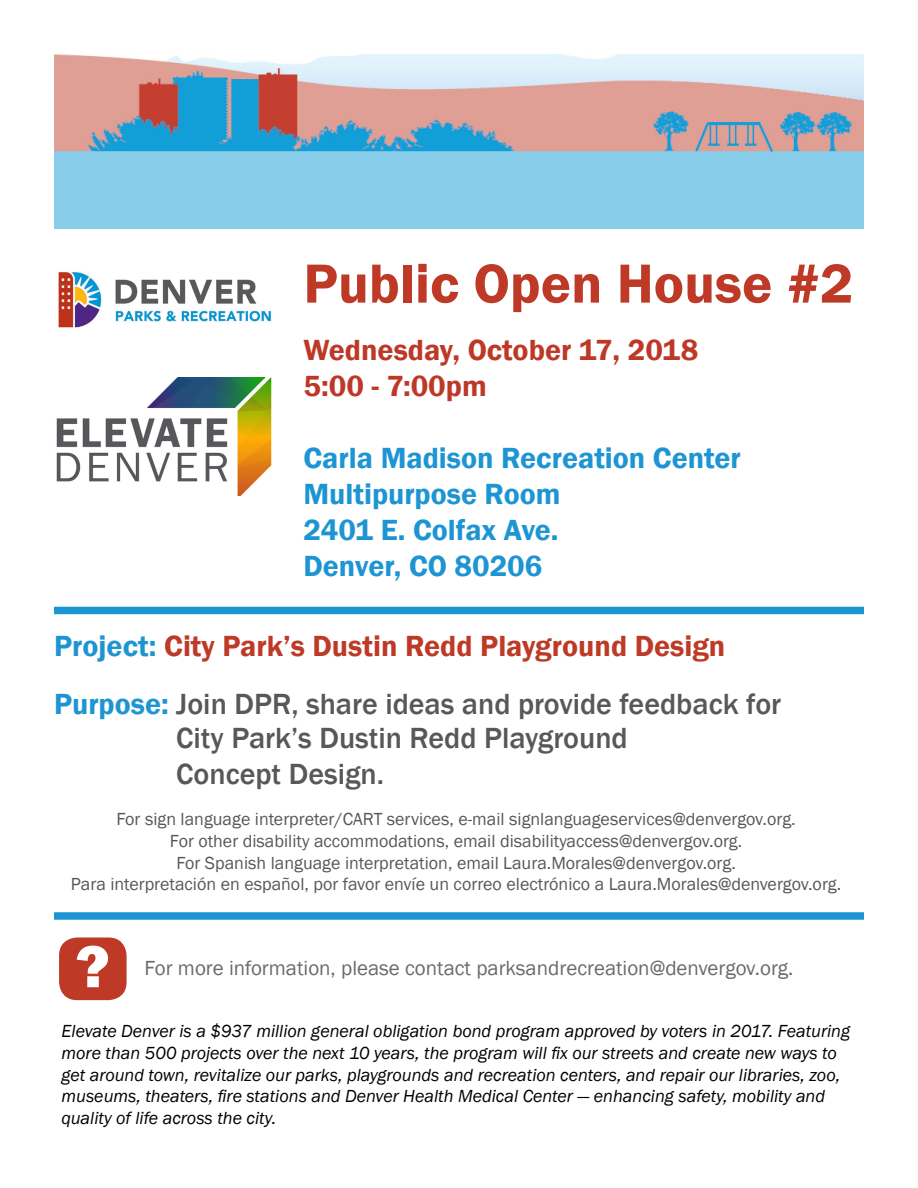
<style>
.page{position:relative;width:918px;height:1188px;background:#fff}
.page>*{position:absolute;margin:0;border:0;box-sizing:border-box;transform-origin:0 0}
.t1{font:800 61.5px "Franklin Gothic";color:#fff}
.t2{font:600 57px "Franklin Gothic";color:#be3a27}
.t3{font:500 30px/57.6px "Franklin Gothic";color:#58585b}
.t4{font:600 30px/36px "Franklin Gothic";color:#1e95d3}
.t5{font:600 30px/36px "Franklin Gothic";color:#be3827}
.t6{font:21px "Franklin Gothic";color:#6a6a6d}
.t7{font:italic 18px/21.6px "Franklin Gothic";color:#000}
.t8{font:18px/21.6px "Franklin Gothic";color:#58585b;text-align:center}
.s1{font-weight:600;color:#1e95d3}
.s2{font-weight:600;color:#be3a27}
</style>
<div class="page">
<img style="left:55px;top:55px;width:808px;height:174px">
<img style="left:56px;top:377px;width:216px;height:119px">
<img style="left:58px;top:272px;width:213px;height:56px">
<div style="left:54px;top:607px;width:810px;height:7px;background:#1e95d3"></div>
<div style="left:54px;top:912px;width:810px;height:8px;background:#1e95d3"></div>
<div style="left:59px;top:938px;width:68px;height:62px;background:#be3a27;border-radius:18px"></div>
<h2 class="t2" style="left:303px;top:248px;width:552px">Public Open House #2</h2>
<h3 class="t5" style="left:303px;top:333px;width:396px">Wednesday, October 17, 2018<br>5:00 - 7:00pm</h3>
<h3 class="t4" style="left:303px;top:441px;width:439px">Carla Madison Recreation Center<br>Multipurpose Room<br>2401 E. Colfax Ave.<br>Denver, CO 80206</h3>
<h3 class="t3" style="left:54px;top:618px;width:729px"><span class="s1">Project:</span> <span class="s2">City Park’s Dustin Redd Playground Design<br></span><span class="s1">Purpose:</span> Join DPR, share ideas and provide feedback for</h3>
<h3 class="t3" style="left:176px;top:720px;width:453px;line-height:36px">City Park’s Dustin Redd Playground<br>Concept Design.</h3>
<p class="t8" style="left:71px;top:809px;width:772px">For sign language interpreter/CART services, e-mail signlanguageservices@denvergov.org.<br>For other disability accommodations, email disabilityaccess@denvergov.org.<br>For Spanish language interpretation, email Laura.Morales@denvergov.org.<br>Para interpretación en español, por favor envíe un correo electrónico a Laura.Morales@denvergov.org.</p>
<h1 class="t1" style="left:76px;top:927px;width:35px">?</h1>
<p class="t6" style="left:145px;top:955px;width:650px">For more information, please contact parksandrecreation@denvergov.org.</p>
<p class="t7" style="left:62px;top:1021px;width:790px">Elevate Denver is a $937 million general obligation bond program approved by voters in 2017. Featuring more than 500 projects over the next 10 years, the program will fix our streets and create new ways to get around town, revitalize our parks, playgrounds and recreation centers, and repair our libraries, zoo, museums, theaters, fire stations and Denver Health Medical Center — enhancing safety, mobility and quality of life across the city.</p>
</div>
